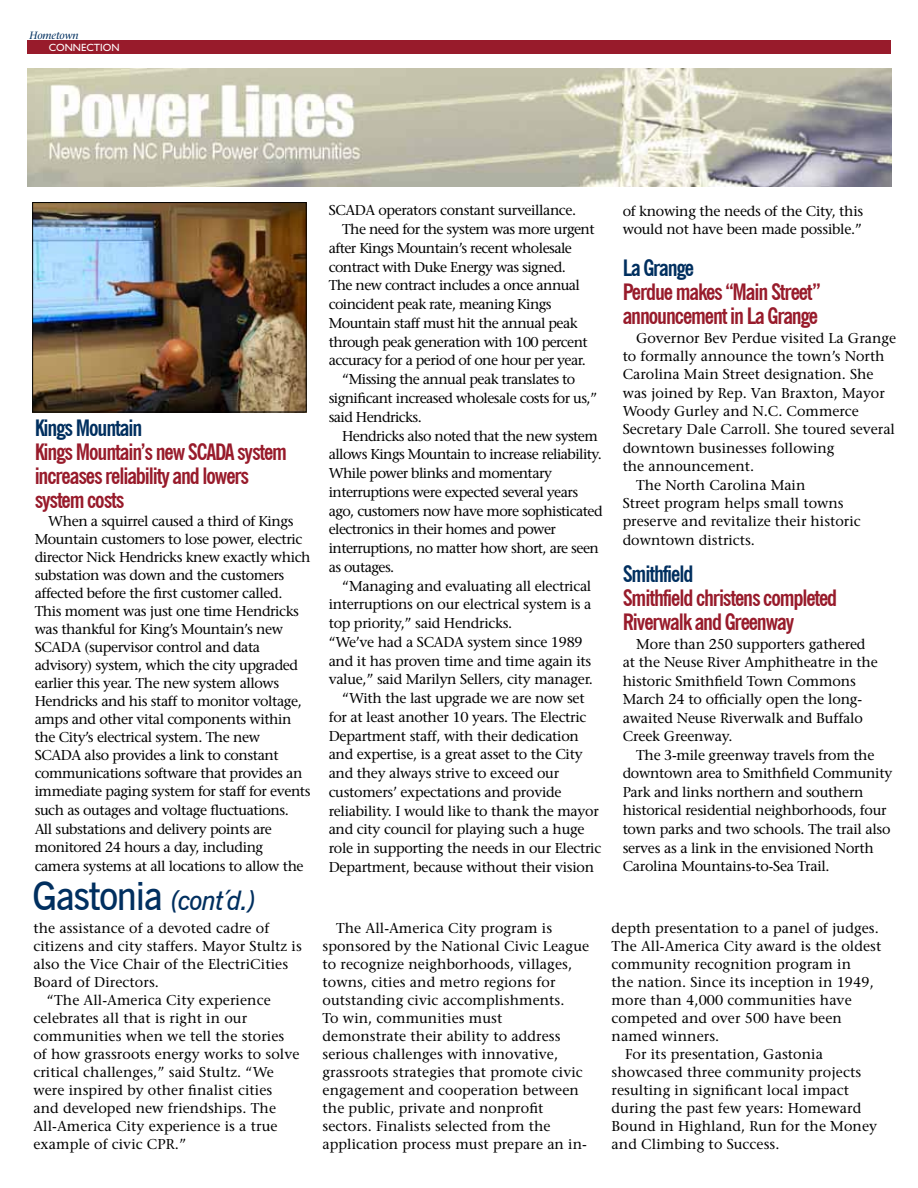
<style>
.page{position:relative;width:918px;height:1188px;background:#fff}
.page>*{position:absolute;margin:0;border:0;box-sizing:border-box;transform-origin:0 0}
.t1{font:italic 600 27px "News Gothic BT";color:#002f5f;scale:.95 1}
.t2{font:700 condensed 22.5px/24px "News Gothic BT";letter-spacing:-.05em;color:#981b2b}
.t3{font:700 condensed 22.5px "News Gothic BT";letter-spacing:-.05em;color:#002f5f}
.t4{font:500 14.25px/18.1px "Stone Serif Std";letter-spacing:-.02em;color:#000}
.t5{font:500 14.25px/18px "Stone Serif Std";letter-spacing:.005em;color:#000}
.t6{font:500 14.25px "Stone Serif Std";letter-spacing:-.04em;color:#000}
.t7{font:500 14.25px "Stone Serif Std";color:#000}
.t8{font:10.5px "Gill Sans Std";color:#fff}
.t9{font:italic 500 10.5px "Stone Serif Std";color:#002f5f}
.s1{font-style:normal;font-size:39px}
</style>
<div class="page">
<div style="left:27px;top:40px;width:864px;height:14px;background:#981b2b"></div>
<img style="left:28px;top:69px;width:863px;height:117px">
<img style="left:34px;top:204px;width:271px;height:206px">
<div style="left:32px;top:202px;width:275px;height:210px;border:1px solid #000"></div>
<p class="t9" style="left:29px;top:29px;width:51px">Hometown</p>
<p class="t8" style="left:49px;top:41px;width:72px">CONNECTION</p>
<h2 class="t3" style="left:35px;top:414px;width:109px">Kings Mountain</h2>
<h2 class="t2" style="left:35px;top:440px;width:254px">Kings Mountain’s new SCADA system increases reliability and lowers system costs</h2>
<p class="t4" style="left:35px;top:512px;width:277px;text-indent:13px">When a squirrel caused a third of Kings Mountain customers to lose power, electric director Nick Hendricks knew exactly which substation was down and the customers affected before the first customer called.<br>This moment was just one time Hendricks was thankful for King’s Mountain’s new SCADA (supervisor control and data advisory) system, which the city upgraded earlier this year. The new system allows Hendricks and his staff to monitor voltage, amps and other vital components within the City’s electrical system. The new<br>SCADA also provides a link to constant communications software that provides an immediate paging system for staff for events such as outages and voltage fluctuations.<br>All substations and delivery points are monitored 24 hours a day, including camera systems at all locations to allow the</p>
<h1 class="t1" style="left:33px;top:884px;width:237px"><span class="s1">Gastonia</span> (cont´d.)</h1>
<p class="t5" style="left:33px;top:919px;width:237px">the assistance of a devoted cadre of</p>
<p class="t5" style="left:33px;top:937px;width:270px">citizens and city staffers. Mayor Stultz is</p>
<p class="t5" style="left:33px;top:955px;width:256px">also the Vice Chair of the ElectriCities</p>
<p class="t5" style="left:33px;top:973px;width:127px">Board of Directors.</p>
<p class="t5" style="left:47px;top:991px;width:225px">“The All-America City experience</p>
<p class="t5" style="left:33px;top:1009px;width:215px">celebrates all that is right in our</p>
<p class="t5" style="left:33px;top:1027px;width:252px">communities when we tell the stories</p>
<p class="t5" style="left:33px;top:1045px;width:267px">of how grassroots energy works to solve</p>
<p class="t5" style="left:33px;top:1063px;width:242px">critical challenges,” said Stultz. “We</p>
<p class="t5" style="left:33px;top:1081px;width:240px">were inspired by other finalist cities</p>
<p class="t5" style="left:33px;top:1099px;width:244px">and developed new friendships. The</p>
<p class="t5" style="left:33px;top:1117px;width:246px">All-America City experience is a true</p>
<p class="t5" style="left:33px;top:1135px;width:154px">example of civic CPR.”</p>
<p class="t4" style="left:329px;top:201px;width:249px">SCADA operators constant surveillance.</p>
<p class="t6" style="left:342px;top:221px;width:254px">The need for the system was more urgent</p>
<p class="t6" style="left:329px;top:240px;width:245px">after Kings Mountain’s recent wholesale</p>
<p class="t6" style="left:329px;top:258px;width:239px">contract with Duke Energy was signed.</p>
<p class="t6" style="left:329px;top:277px;width:253px">The new contract includes a once annual</p>
<p class="t6" style="left:329px;top:296px;width:225px">coincident peak rate, meaning Kings</p>
<p class="t6" style="left:329px;top:315px;width:250px">Mountain staff must hit the annual peak</p>
<p class="t6" style="left:329px;top:333px;width:261px">through peak generation with 100 percent</p>
<p class="t6" style="left:329px;top:352px;width:259px">accuracy for a period of one hour per year.</p>
<p class="t6" style="left:342px;top:371px;width:235px">“Missing the annual peak translates to</p>
<p class="t6" style="left:329px;top:390px;width:270px">significant increased wholesale costs for us,”</p>
<p class="t6" style="left:329px;top:408px;width:95px">said Hendricks.</p>
<p class="t6" style="left:342px;top:427px;width:257px">Hendricks also noted that the new system</p>
<p class="t6" style="left:329px;top:446px;width:275px">allows Kings Mountain to increase reliability.</p>
<p class="t6" style="left:329px;top:465px;width:225px">While power blinks and momentary</p>
<p class="t6" style="left:329px;top:483px;width:251px">interruptions were expected several years</p>
<p class="t6" style="left:329px;top:502px;width:275px">ago, customers now have more sophisticated</p>
<p class="t6" style="left:329px;top:521px;width:229px">electronics in their homes and power</p>
<p class="t6" style="left:329px;top:540px;width:272px">interruptions, no matter how short, are seen</p>
<p class="t6" style="left:329px;top:558px;width:67px">as outages.</p>
<p class="t4" style="left:342px;top:577px;width:251px">“Managing and evaluating all electrical</p>
<p class="t4" style="left:329px;top:595px;width:264px">interruptions on our electrical system is a</p>
<p class="t4" style="left:329px;top:614px;width:185px">top priority,” said Hendricks.</p>
<p class="t4" style="left:329px;top:633px;width:256px">“We’ve had a SCADA system since 1989</p>
<p class="t4" style="left:329px;top:652px;width:264px">and it has proven time and time again its</p>
<p class="t4" style="left:329px;top:670px;width:266px">value,” said Marilyn Sellers, city manager.</p>
<p class="t4" style="left:342px;top:689px;width:244px">“With the last upgrade we are now set</p>
<p class="t4" style="left:329px;top:708px;width:259px">for at least another 10 years. The Electric</p>
<p class="t4" style="left:329px;top:727px;width:252px">Department staff, with their dedication</p>
<p class="t4" style="left:329px;top:745px;width:255px">and expertise, is a great asset to the City</p>
<p class="t4" style="left:329px;top:764px;width:232px">and they always strive to exceed our</p>
<p class="t4" style="left:329px;top:783px;width:234px">customers’ expectations and provide</p>
<p class="t4" style="left:329px;top:802px;width:272px">reliability. I would like to thank the mayor</p>
<p class="t4" style="left:329px;top:820px;width:257px">and city council for playing such a huge</p>
<p class="t4" style="left:329px;top:839px;width:274px">role in supporting the needs in our Electric</p>
<p class="t4" style="left:329px;top:858px;width:267px">Department, because without their vision</p>
<p class="t4" style="left:623px;top:201px;width:242px;line-height:18.8px">of knowing the needs of the City, this would not have been made possible.”</p>
<h2 class="t3" style="left:623px;top:254px;width:73px">La Grange</h2>
<h2 class="t2" style="left:623px;top:280px;width:200px">Perdue makes “Main Street” announcement in La Grange</h2>
<p class="t7" style="left:636px;top:329px;width:261px">Governor Bev Perdue visited La Grange</p>
<p class="t7" style="left:623px;top:348px;width:264px">to formally announce the town’s North</p>
<p class="t7" style="left:623px;top:366px;width:252px">Carolina Main Street designation. She</p>
<p class="t7" style="left:623px;top:384px;width:264px">was joined by Rep. Van Braxton, Mayor</p>
<p class="t7" style="left:623px;top:403px;width:238px">Woody Gurley and N.C. Commerce</p>
<p class="t7" style="left:623px;top:421px;width:274px">Secretary Dale Carroll. She toured several</p>
<p class="t7" style="left:623px;top:439px;width:213px">downtown businesses following</p>
<p class="t7" style="left:623px;top:458px;width:133px">the announcement.</p>
<p class="t7" style="left:636px;top:476px;width:171px">The North Carolina Main</p>
<p class="t7" style="left:623px;top:495px;width:222px">Street program helps small towns</p>
<p class="t7" style="left:623px;top:513px;width:240px">preserve and revitalize their historic</p>
<p class="t7" style="left:623px;top:531px;width:134px">downtown districts.</p>
<h2 class="t3" style="left:623px;top:560px;width:72px">Smithfield</h2>
<h2 class="t2" style="left:623px;top:586px;width:216px">Smithfield christens completed<br>Riverwalk and Greenway</h2>
<p class="t4" style="left:623px;top:635px;width:257px;line-height:18.6px;text-indent:13px">More than 250 supporters gathered at the Neuse River Amphitheatre in the historic Smithfield Town Commons<br>March 24 to officially open the long&shy;awaited Neuse Riverwalk and Buffalo<br>Creek Greenway.</p>
<p class="t4" style="left:623px;top:746px;width:271px;line-height:18.6px;text-indent:13px">The 3-mile greenway travels from the downtown area to Smithfield Community Park and links northern and southern historical residential neighborhoods, four town parks and two schools. The trail also serves as a link in the envisioned North Carolina Mountains-to-Sea Trail.</p>
<p class="t5" style="left:323px;top:919px;width:268px;text-indent:13px">The All-America City program is sponsored by the National Civic League to recognize neighborhoods, villages, towns, cities and metro regions for outstanding civic accomplishments.<br>To win, communities must demonstrate their ability to address serious challenges with innovative, grassroots strategies that promote civic engagement and cooperation between the public, private and nonprofit sectors. Finalists selected from the application process must prepare an in-</p>
<p class="t5" style="left:612px;top:919px;width:269px">depth presentation to a panel of judges.</p>
<p class="t5" style="left:612px;top:937px;width:271px">The All-America City award is the oldest</p>
<p class="t5" style="left:612px;top:955px;width:241px">community recognition program in</p>
<p class="t5" style="left:612px;top:973px;width:264px">the nation. Since its inception in 1949,</p>
<p class="t5" style="left:612px;top:991px;width:242px">more than 4,000 communities have</p>
<p class="t5" style="left:612px;top:1009px;width:232px">competed and over 500 have been</p>
<p class="t5" style="left:612px;top:1027px;width:109px">named winners.</p>
<p class="t5" style="left:625px;top:1045px;width:199px">For its presentation, Gastonia</p>
<p class="t5" style="left:612px;top:1063px;width:251px">showcased three community projects</p>
<p class="t5" style="left:612px;top:1081px;width:239px">resulting in significant local impact</p>
<p class="t5" style="left:612px;top:1099px;width:251px">during the past few years: Homeward</p>
<p class="t5" style="left:612px;top:1117px;width:267px">Bound in Highland, Run for the Money</p>
<p class="t5" style="left:612px;top:1135px;width:169px">and Climbing to Success.</p>
</div>
